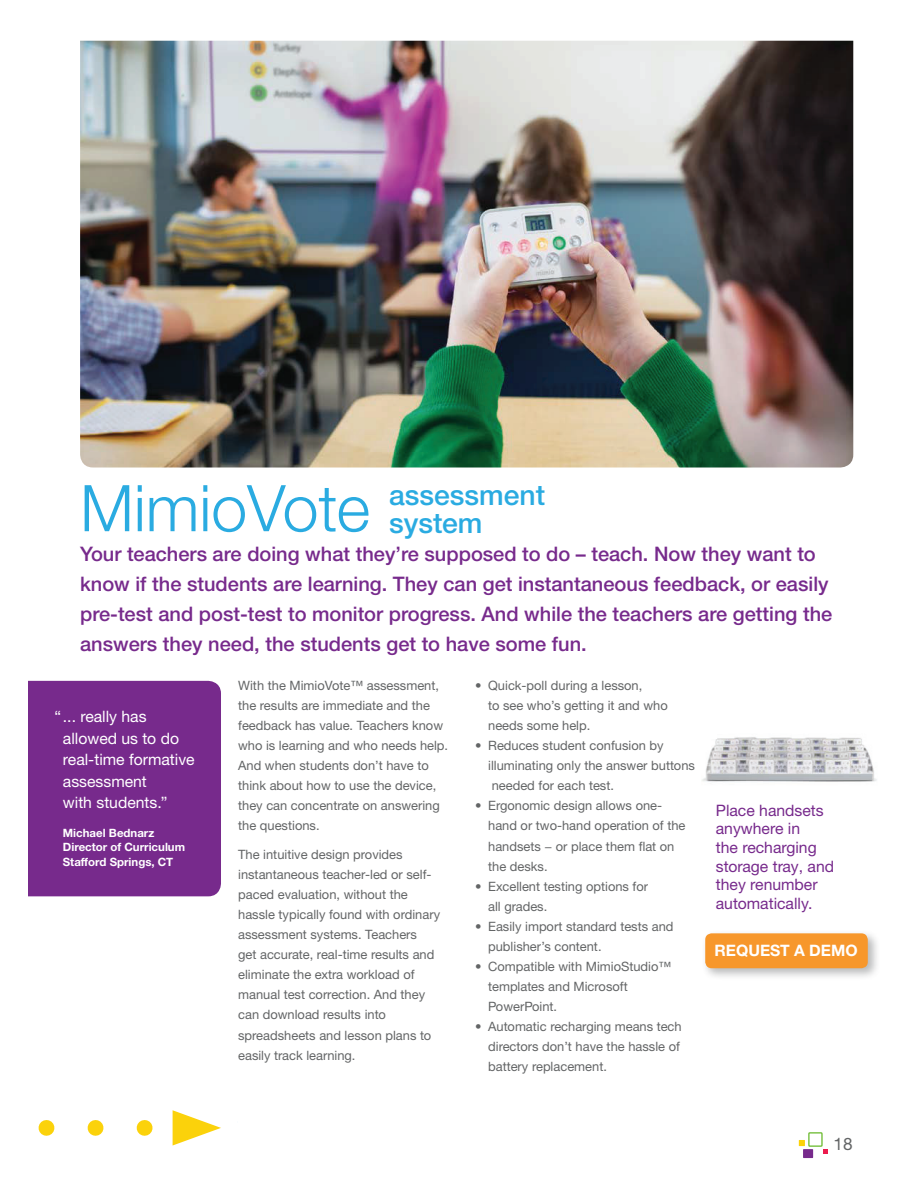
<style>
.page{position:relative;width:918px;height:1188px;background:#fff}
.page>*{position:absolute;margin:0;border:0;box-sizing:border-box;transform-origin:0 0}
.t1{font:300 64.5px "Helvetica Neue LTW1 G";color:#2aabe1}
.t2{font:500 28.2px/27.2px "Helvetica Neue LTW1 G";color:#2aabe1}
.t3{font:500 20.1px/30px "Helvetica Neue LTW1 G";color:#772a8c}
.t4{font:17.25px "Helvetica Neue LTW1 G";color:#636566}
.t5{font:15.75px/18.6px "Helvetica Neue LTW1 G";color:#772a8c}
.t6{font:15.75px/21.5px "Helvetica Neue LTW1 G";color:#fff}
.t7{font:700 15.75px "Helvetica Neue LTW1 G";color:#fff}
.t8{font:12.9px/20.1px "Helvetica Neue LTW1 G";color:#636566}
.t9{font:700 11.4px/14.2px "Helvetica Neue LTW1 G";color:#fff}
</style>
<div class="page">
<div style="left:803px;top:1149px;width:10px;height:9px;background:#772a8c"></div>
<svg style="left:823px;top:1149px;width:5px;height:4px"></svg>
<div style="left:808px;top:1132px;width:15px;height:15px;border:1px solid #79c143"></div>
<svg style="left:799px;top:1140px;width:6px;height:6px"></svg>
<svg style="left:38px;top:1110px;width:183px;height:36px"></svg>
<img style="left:80px;top:41px;width:773px;height:427px">
<div style="left:29px;top:681px;width:192px;height:215px;background:#772a8c"></div>
<img style="left:702px;top:737px;width:175px;height:45px">
<div style="left:701px;top:930px;width:179px;height:51px;background:#636567;opacity:.45"></div>
<div style="left:705px;top:933px;width:163px;height:35px;background:#f7972b;border-radius:6px"></div>
<h1 class="t1" style="left:80px;top:469px;width:291px">MimioVote</h1>
<p class="t3" style="left:80px;top:539px;width:754px">Your teachers are doing what they’re supposed to do – teach. Now they want to know if the students are learning. They can get instantaneous feedback, or easily pre-test and post-test to monitor progress. And while the teachers are getting the answers they need, the students get to have some fun.</p>
<p class="t8" style="left:238px;top:675px;width:212px">With the MimioVote™ assessment, the results are immediate and the feedback has value. Teachers know who is learning and who needs help.<br>And when students don’t have to think about how to use the device, they can concentrate on answering the questions.</p>
<p class="t8" style="left:238px;top:844px;width:203px">The intuitive design provides instantaneous teacher-led or self&shy;paced evaluation, without the hassle typically found with ordinary assessment systems. Teachers<br>get accurate, real-time results and eliminate the extra workload of manual test correction. And they can download results into spreadsheets and lesson plans to easily track learning.</p>
<h2 class="t2" style="left:389px;top:482px;width:157px">assessment system</h2>
<p class="t8" style="left:488px;top:675px;width:181px;text-indent:-13px">• Quick-poll during a lesson,<br>to see who’s getting it and who needs some help.</p>
<p class="t8" style="left:488px;top:736px;width:208px;text-indent:-13px">• Reduces student confusion by illuminating only the answer buttons needed for each test.</p>
<p class="t8" style="left:488px;top:796px;width:199px;text-indent:-13px">• Ergonomic design allows one&shy;hand or two-hand operation of the handsets − or place them flat on the desks.</p>
<p class="t8" style="left:488px;top:876px;width:161px;text-indent:-13px">• Excellent testing options for all grades.</p>
<p class="t8" style="left:488px;top:916px;width:187px;text-indent:-13px">• Easily import standard tests and publisher’s content.</p>
<p class="t8" style="left:488px;top:956px;width:185px;text-indent:-13px">• Compatible with MimioStudio™ templates and Microsoft<br>PowerPoint.</p>
<p class="t8" style="left:488px;top:1016px;width:195px;text-indent:-13px">• Automatic recharging means tech directors don’t have the hassle of battery replacement.</p>
<p class="t6" style="left:63px;top:706px;width:133px;text-indent:-9px">“ ... really has allowed us to do real-time formative assessment<br>with students.”</p>
<p class="t9" style="left:63px;top:826px;width:124px">Michael Bednarz<br>Director of Curriculum<br>Stafford Springs, CT</p>
<p class="t5" style="left:716px;top:801px;width:120px">Place handsets anywhere in<br>the recharging storage tray, and they renumber automatically.</p>
<p class="t7" style="left:715px;top:941px;width:145px">REQUEST A DEMO</p>
<h3 class="t4" style="left:833px;top:1133px;width:21px">18</h3>
</div>
